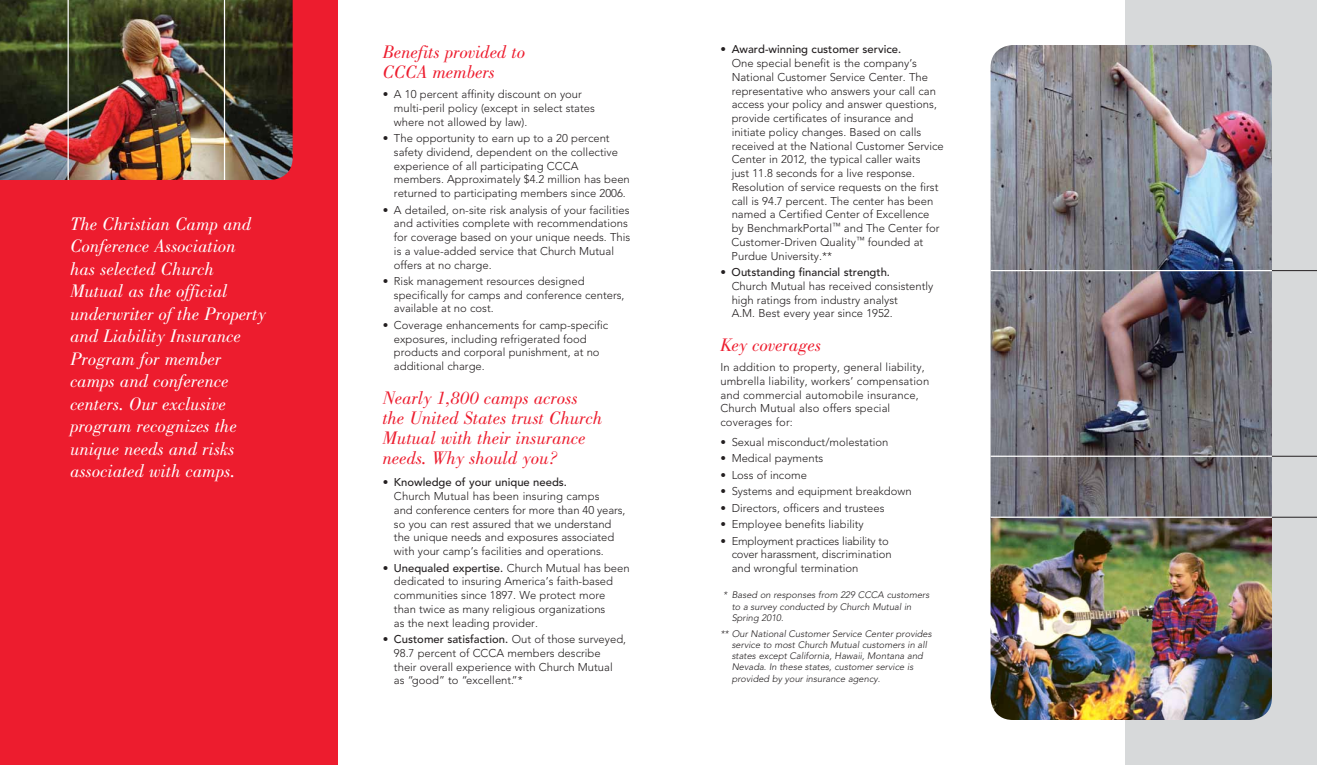
<style>
.page{position:relative;width:1317px;height:765px;background:#fff}
.page>*{position:absolute;margin:0;border:0;box-sizing:border-box;transform-origin:0 0}
.t1{font:italic 18.75px/22.5px "Bodoni Std";color:#fff}
.t2{font:italic 18.75px/20px "Bodoni Std";color:#ed1c2e}
.t3{font:300 11.25px/13.8px "Avenir LT Std";color:#231f20}
.t4{font:500 11.25px "Avenir LT Std";color:#231f20}
.t5{font:300 11.25px/13.8px "Avenir LT Std";letter-spacing:-.02em;color:#231f20}
.t6{font:italic 300 9.38px/11.2px "Avenir LT Std";color:#231f20}
.s1{font-weight:500}
</style>
<div class="page">
<div style="left:0;top:0;width:338px;height:765px;background:#ed1c2e"></div>
<div style="left:1125px;top:0;width:191px;height:765px;background:linear-gradient(to right,#d8dadb,#d5d7d8)"></div>
<img style="left:990px;top:45px;width:281px;height:675px">
<hr style="left:990px;top:517px;width:281px;height:1px;background:#fff">
<hr style="left:1271px;top:517px;width:45px;height:1px;background:#231f20">
<hr style="left:990px;top:456px;width:281px;height:1px;background:#fff">
<hr style="left:1271px;top:456px;width:45px;height:1px;background:#231f20">
<hr style="left:990px;top:270px;width:281px;height:1px;background:#fff">
<hr style="left:1271px;top:270px;width:45px;height:1px;background:#231f20">
<img style="left:0;top:0;width:292px;height:180px">
<hr style="left:224px;top:0;width:1px;height:180px;background:#fff">
<hr style="left:68px;top:0;width:1px;height:180px;background:#fff">
<p class="t1" style="left:70px;top:213px;width:197px">The Christian Camp and<br>Conference Association<br>has selected Church<br>Mutual as the official underwriter of the Property and Liability Insurance<br>Program for member camps and conference centers. Our exclusive program recognizes the unique needs and risks associated with camps.</p>
<h1 class="t2" style="left:382px;top:42px;width:144px">Benefits provided to<br>CCCA members</h1>
<p class="t3" style="left:394px;top:87px;width:202px;text-indent:-11px"><span class="s1">•</span> A 10 percent affinity discount on your multi-peril policy (except in select states where not allowed by law).</p>
<p class="t3" style="left:394px;top:131px;width:237px;text-indent:-11px"><span class="s1">•</span> The opportunity to earn up to a 20 percent safety dividend, dependent on the collective experience of all participating CCCA members. Approximately $4.2 million has been returned to participating members since 2006.</p>
<p class="t3" style="left:394px;top:203px;width:238px;text-indent:-11px"><span class="s1">•</span> A detailed, on-site risk analysis of your facilities and activities complete with recommendations for coverage based on your unique needs. This is a value-added service that Church Mutual offers at no charge.</p>
<p class="t3" style="left:394px;top:274px;width:232px;text-indent:-11px"><span class="s1">•</span> Risk management resources designed specifically for camps and conference centers, available at no cost.</p>
<p class="t3" style="left:394px;top:318px;width:216px;text-indent:-11px"><span class="s1">•</span> Coverage enhancements for camp-specific exposures, including refrigerated food products and corporal punishment, at no additional charge.</p>
<h1 class="t2" style="left:382px;top:388px;width:221px">Nearly 1,800 camps across the United States trust Church<br>Mutual with their insurance needs. Why should you?</h1>
<p class="t4" style="left:382px;top:476px;width:186px">• Knowledge of your unique needs.</p>
<p class="t3" style="left:394px;top:489px;width:233px">Church Mutual has been insuring camps<br>and conference centers for more than 40 years, so you can rest assured that we understand the unique needs and exposures associated with your camp’s facilities and operations.</p>
<p class="t3" style="left:394px;top:561px;width:237px;text-indent:-11px"><span class="s1">• Unequaled expertise.</span> Church Mutual has been dedicated to insuring America’s faith-based communities since 1897. We protect more than twice as many religious organizations<br>as the next leading provider.</p>
<p class="t3" style="left:394px;top:632px;width:234px;text-indent:-11px"><span class="s1">• Customer satisfaction.</span> Out of those surveyed, 98.7 percent of CCCA members describe their overall experience with Church Mutual<br>as “good” to “excellent.”*</p>
<p class="t4" style="left:720px;top:43px;width:182px">• Award-winning customer service.</p>
<p class="t3" style="left:731px;top:57px;width:213px">One special benefit is the company’s National Customer Service Center. The representative who answers your call can access your policy and answer questions, provide certificates of insurance and initiate policy changes. Based on calls received at the National Customer Service Center in 2012, the typical caller waits<br>just 11.8 seconds for a live response.<br>Resolution of service requests on the first call is 94.7 percent. The center has been named a Certified Center of Excellence by BenchmarkPortal<sup>™</sup> and The Center for Customer-Driven Quality<sup>™</sup> founded at Purdue University.**</p>
<p class="t4" style="left:720px;top:266px;width:171px">• Outstanding financial strength.</p>
<p class="t3" style="left:731px;top:279px;width:203px">Church Mutual has received consistently high ratings from industry analyst<br>A.M. Best every year since 1952.</p>
<h1 class="t2" style="left:720px;top:335px;width:102px">Key coverages</h1>
<p class="t3" style="left:720px;top:360px;width:210px">In addition to property, general liability, umbrella liability, workers’ compensation and commercial automobile insurance, Church Mutual also offers special coverages for:</p>
<p class="t3" style="left:720px;top:435px;width:170px">• Sexual misconduct/molestation</p>
<p class="t3" style="left:720px;top:452px;width:104px">• Medical payments</p>
<p class="t3" style="left:720px;top:468px;width:88px">• Loss of income</p>
<p class="t3" style="left:720px;top:485px;width:193px">• Systems and equipment breakdown</p>
<p class="t3" style="left:720px;top:501px;width:166px">• Directors, officers and trustees</p>
<p class="t3" style="left:720px;top:518px;width:145px">• Employee benefits liability</p>
<p class="t5" style="left:731px;top:534px;width:162px;text-indent:-11px">• Employment practices liability to cover harassment, discrimination and wrongful termination</p>
<p class="t6" style="left:731px;top:590px;width:199px;text-indent:-9px">* Based on responses from 229 CCCA customers to a survey conducted by Church Mutual in<br>Spring 2010.</p>
<p class="t6" style="left:731px;top:628px;width:202px;text-indent:-11px">** Our National Customer Service Center provides service to most Church Mutual customers in all states except California, Hawaii, Montana and Nevada. In these states, customer service is provided by your insurance agency.</p>
</div>
